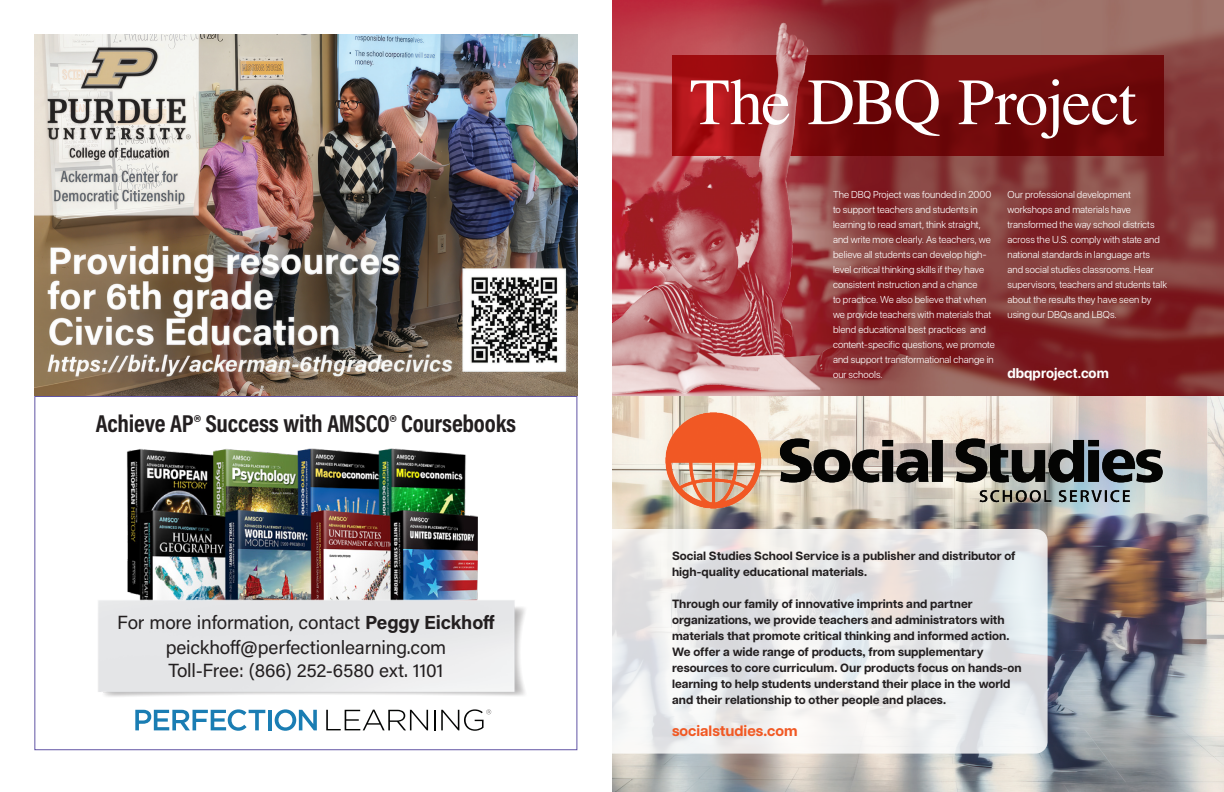
<style>
.page{position:relative;width:1224px;height:792px;background:#fff}
.page>*{position:absolute;margin:0;border:0;box-sizing:border-box;transform-origin:0 0}
.t1{font:66px "Times";letter-spacing:-.02em;color:#fff}
.t2{font:700 24.7px "Acumin Pro Cond";letter-spacing:-.01em;color:#231f20}
.t3{font:19px/25.6px "Acumin Pro";letter-spacing:-.01em;color:#231f20;text-align:center}
.Body{font:700 15px "Articulat CF";color:#f15924}
.t4{font:700 14px "SF Pro Display";color:#fff}
.Body-2{font:700 12px/16px "Articulat CF";color:#231f20}
.t5{font:300 10px/15px "SF Pro Display";letter-spacing:.005em;color:#fff}
.s1{font-weight:700}
</style>
<div class="page">
<img style="left:35px;top:34px;width:542px;height:362px">
<img style="left:127px;top:448px;width:365px;height:274px">
<svg style="left:135px;top:710px;width:130px;height:21px"></svg>
<hr style="left:268px;top:710px;width:4px;height:20px;background:#1a7db3">
<svg style="left:275px;top:710px;width:42px;height:21px"></svg>
<svg style="left:326px;top:710px;width:102px;height:20px"></svg>
<svg style="left:434px;top:710px;width:1px;height:20px"></svg>
<svg style="left:441px;top:710px;width:50px;height:21px"></svg>
<img style="left:98px;top:581px;width:427px;height:129px">
<img style="left:612px;top:396px;width:612px;height:396px">
<svg style="left:599px;top:529px;width:449px;height:225px"></svg>
<img style="left:612px;top:0;width:612px;height:396px">
<img style="left:666px;top:412px;width:497px;height:97px">
<p class="t2" style="left:96px;top:408px;width:422px">Achieve AP® Success with AMSCO® Coursebooks</p>
<p class="t3" style="left:117px;top:609px;width:379px">For more information, contact <span class="s1">Peggy Eickhoff </span>peickhoff@perfectionlearning.com</p>
<p class="t3" style="left:169px;top:657px;width:276px">Toll-Free: (866) 252-6580 ext. 1101</p>
<p class="t1" style="left:690px;top:40px;width:448px">The DBQ Project</p>
<p class="t5" style="left:833px;top:187px;width:163px">The DBQ Project was founded in 2000 to support teachers and students in learning to read smart, think straight, and write more clearly. As teachers, we believe all students can develop high&shy;level critical thinking skills if they have consistent instruction and a chance<br>to practice. We also believe that when we provide teachers with materials that blend educational best practices and content-specific questions, we promote and support transformational change in our schools.</p>
<p class="t5" style="left:1008px;top:187px;width:161px">Our professional development workshops and materials have transformed the way school districts across the U.S. comply with state and national standards in language arts and social studies classrooms. Hear supervisors, teachers and students talk about the results they have seen by using our DBQs and LBQs.</p>
<p class="t4" style="left:1008px;top:365px;width:103px">dbqproject.com</p>
<p class="Body-2" style="left:672px;top:548px;width:345px">Social Studies School Service is a publisher and distributor of high-quality educational materials.</p>
<p class="Body-2" style="left:672px;top:596px;width:351px">Through our family of innovative imprints and partner organizations, we provide teachers and administrators with materials that promote critical thinking and informed action.<br>We offer a wide range of products, from supplementary resources to core curriculum. Our products focus on hands-on learning to help students understand their place in the world and their relationship to other people and places.</p>
<p class="Body" style="left:672px;top:720px;width:127px">socialstudies.com</p>
</div>
